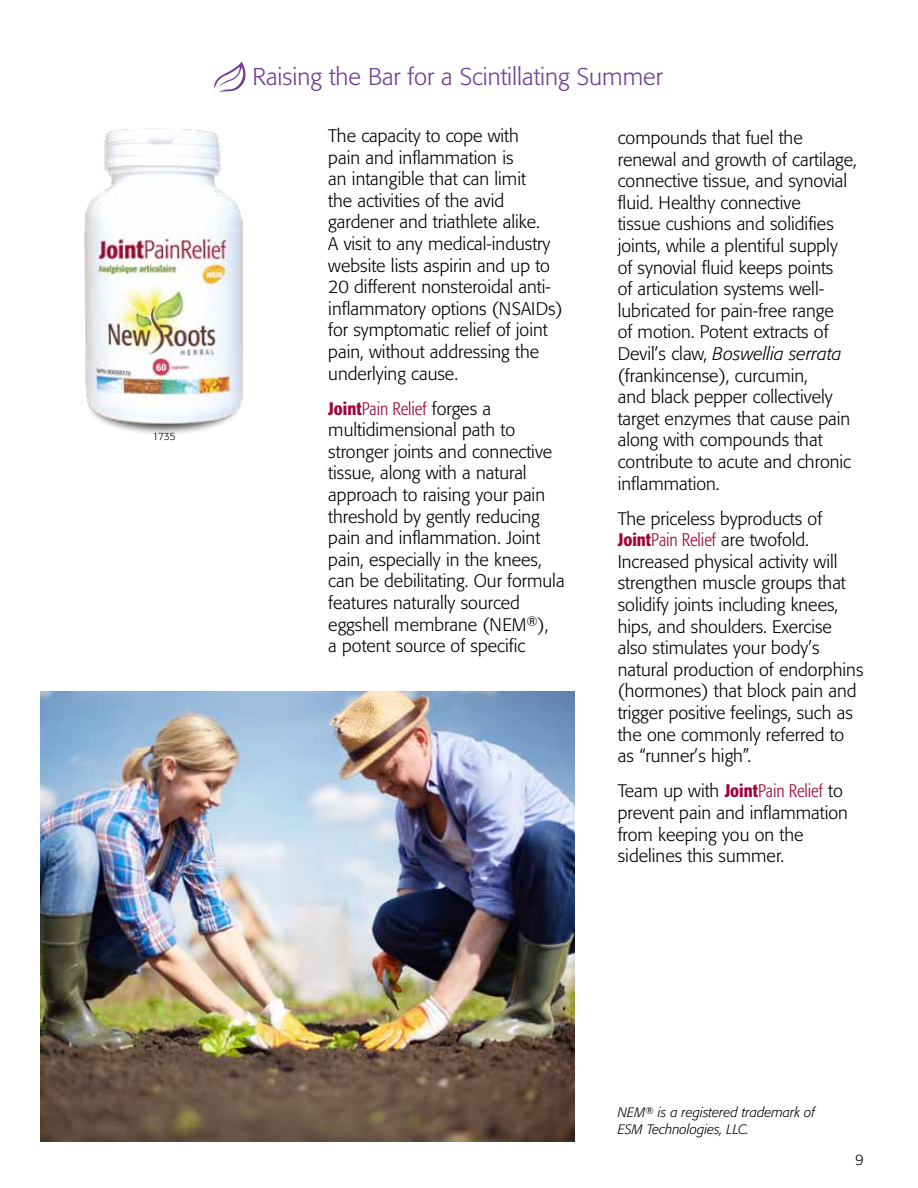
<style>
.page{position:relative;width:918px;height:1188px;background:#fff}
.page>*{position:absolute;margin:0;border:0;box-sizing:border-box;transform-origin:0 0}
.t1{font:300 24px "Formata";color:#723d98}
.t2{font:300 18px/21.6px "Formata";color:#000}
.t3{font:300 15px "Formata";color:#000}
.t4{font:italic 300 13.5px/16.2px "Formata";color:#000}
.t5{font:300 10.5px "Formata";color:#000}
.s1{font-weight:500;font-stretch:condensed;color:#9d053b}
.s2{font-stretch:condensed;color:#9d053b}
.s3{font-style:italic}
</style>
<div class="page">
<div style="left:87px;top:373px;width:155px;height:63px;background:#000;opacity:.75"></div>
<img style="left:85px;top:129px;width:158px;height:295px">
<svg style="left:214px;top:62px;width:32px;height:31px"></svg>
<img style="left:40px;top:691px;width:535px;height:450px">
<p class="t5" style="left:152px;top:431px;width:25px">1735</p>
<h1 class="t1" style="left:253px;top:63px;width:412px">Raising the Bar for a Scintillating Summer</h1>
<p class="t2" style="left:328px;top:125px;width:236px">The capacity to cope with<br>pain and inflammation is<br>an intangible that can limit<br>the activities of the avid gardener and triathlete alike.<br>A visit to any medical-industry website lists aspirin and up to<br>20 different nonsteroidal anti&shy;inflammatory options (NSAIDs) for symptomatic relief of joint pain, without addressing the underlying cause.</p>
<p class="t2" style="left:328px;top:398px;width:238px"><span class="s1">Joint</span><span class="s2">Pain Relief</span> forges a multidimensional path to stronger joints and connective tissue, along with a natural approach to raising your pain threshold by gently reducing pain and inflammation. Joint pain, especially in the knees, can be debilitating. Our formula features naturally sourced eggshell membrane (NEM<sup>®</sup>),<br>a potent source of specific</p>
<p class="t2" style="left:618px;top:127px;width:241px">compounds that fuel the renewal and growth of cartilage, connective tissue, and synovial fluid. Healthy connective<br>tissue cushions and solidifies joints, while a plentiful supply<br>of synovial fluid keeps points<br>of articulation systems well&shy;lubricated for pain‑free range<br>of motion. Potent extracts of<br>Devil’s claw, <span class="s3">Boswellia serrata </span>(frankincense), curcumin,<br>and black pepper collectively target enzymes that cause pain along with compounds that contribute to acute and chronic inflammation.</p>
<p class="t2" style="left:618px;top:508px;width:247px">The priceless byproducts of<br><span class="s1">Joint</span><span class="s2">Pain Relief</span> are twofold.<br>Increased physical activity will strengthen muscle groups that solidify joints including knees, hips, and shoulders. Exercise also stimulates your body’s natural production of endorphins (hormones) that block pain and trigger positive feelings, such as the one commonly referred to as “runner’s high”.</p>
<p class="t2" style="left:618px;top:780px;width:232px">Team up with <span class="s1">Joint</span><span class="s2">Pain Relief</span> to prevent pain and inflammation from keeping you on the sidelines this summer.</p>
<p class="t4" style="left:618px;top:1105px;width:199px">NEM<sup>®</sup> is a registered trademark of<br>ESM Technologies, LLC.</p>
<p class="t3" style="left:855px;top:1151px;width:10px">9</p>
</div>
